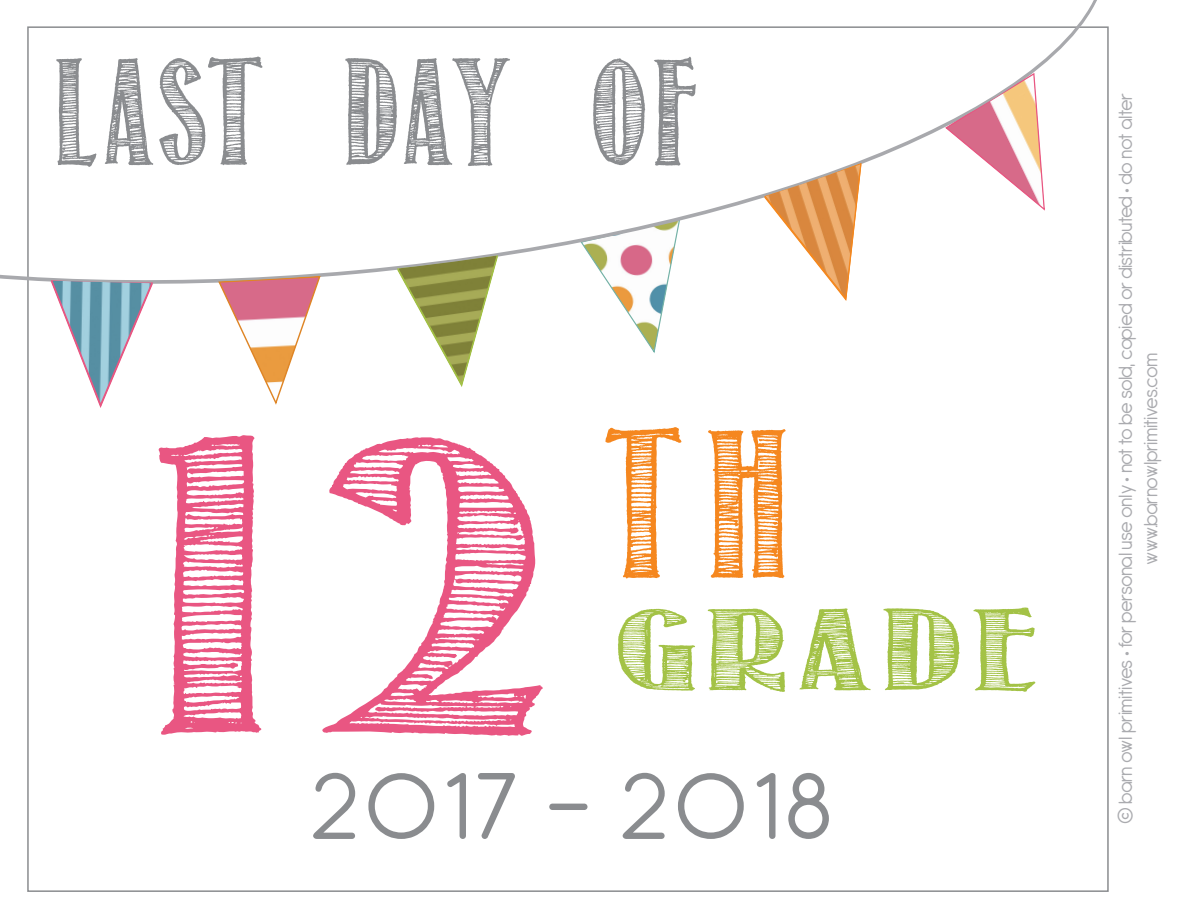
<style>
.page{position:relative;width:1188px;height:918px;background:#fff}
.page>*{position:absolute;margin:0;border:0;box-sizing:border-box;transform-origin:0 0}
.t1{font:373.5px "Return To Sender";color:#e95682;scale:1.4 1}
.t2{font:188.25px "Return To Sender";color:#f5871f}
.t3{font:135px "Return To Sender";letter-spacing:.02em;color:#8a8c8f}
.t4{font:103.35px "Antipasto";letter-spacing:.05em;color:#8a8c8f}
.t5{font:103.35px "Return To Sender";letter-spacing:.045em;color:#a3c246;scale:1.93 1}
.t6{font:21px "Antipasto";letter-spacing:-.04em;color:#aaabaf}
</style>
<div class="page">
<svg style="left:646px;top:341px;width:11px;height:12px"></svg>
<svg style="left:245px;top:339px;width:54px;height:66px"></svg>
<svg style="left:73px;top:339px;width:57px;height:69px"></svg>
<svg style="left:435px;top:339px;width:40px;height:48px"></svg>
<svg style="left:0;top:0;width:1109px;height:339px"></svg>
<p class="t3" style="left:56px;top:39px;width:645px">LAST DAY OF</p>
<p class="t1" style="left:159px;top:385px;width:286px">12</p>
<p class="t2" style="left:605px;top:403px;width:184px">th</p>
<p class="t5" style="left:618px;top:594px;width:220px">GRADE</p>
<p class="t4" style="left:309px;top:747px;width:525px">2017 - 2018</p>
<p class="t6" style="left:1113px;top:824px;width:732px;rotate:-90deg">© barn owl primitives • for personal use only • not to be sold, copied or distributed • do not alter</p>
<p class="t6" style="left:1139px;top:565px;width:213px;rotate:-90deg">www.barnowlprimitives.com</p>
</div>
